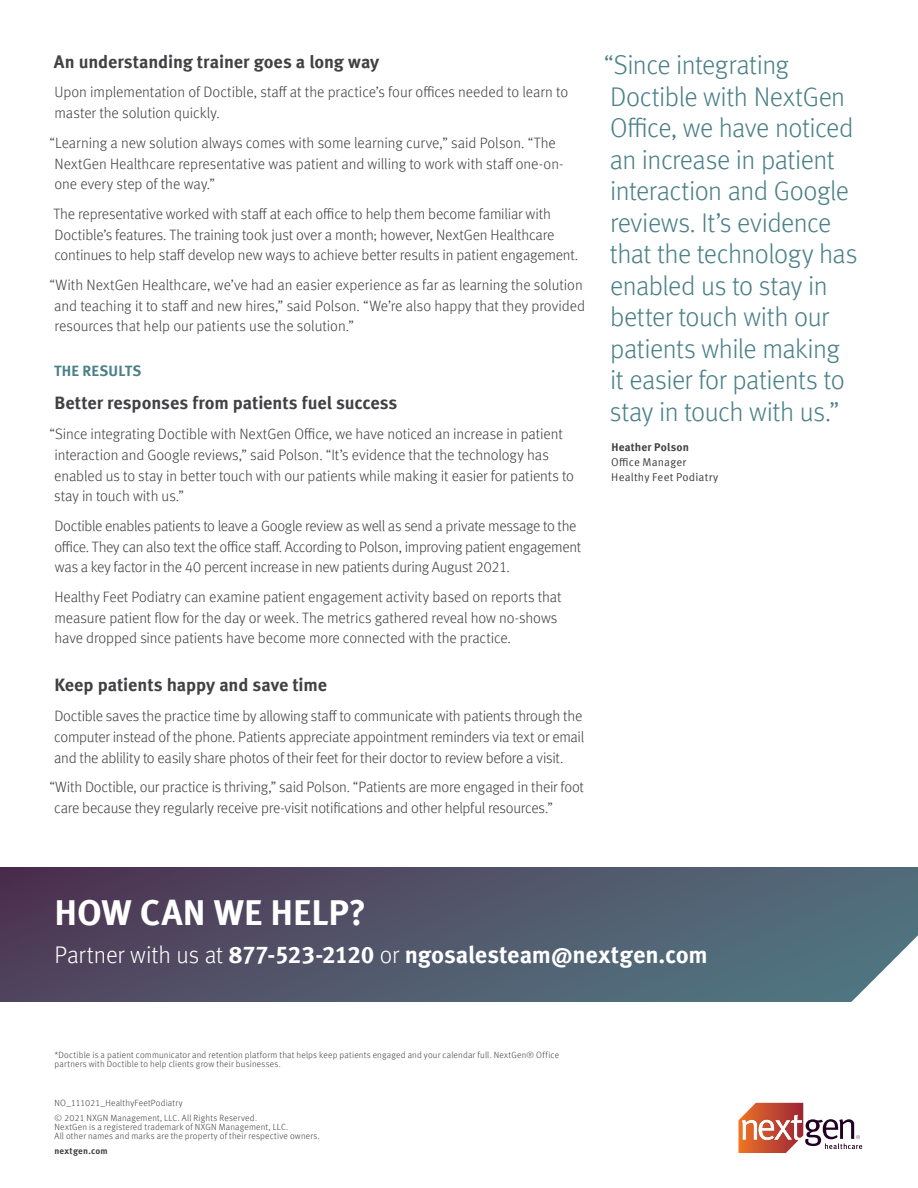
<style>
.page{position:relative;width:918px;height:1188px;background:#fff}
.page>*{position:absolute;margin:0;border:0;box-sizing:border-box;transform-origin:0 0}
.t1{font:700 36px "Meta Offc";color:#fff}
.t2{font:300 27px/31.5px "Meta Offc";letter-spacing:-.02em;color:#4a8088}
.t3{font:700 24px "Meta Offc";letter-spacing:-.01em;color:#fff}
.t4{font:700 18px "Meta Offc";letter-spacing:-.005em;color:#414042}
.t5{font:300 15px/20.7px "Meta Offc";letter-spacing:-.01em;color:#414042}
.t6{font:700 15px "Meta Offc";letter-spacing:.01em;color:#4a8088}
.t7{font:11.25px/15px "Meta Offc Norm";letter-spacing:.02em;color:#414042}
.t8{font:700 11.25px "Meta Offc";letter-spacing:.015em;color:#414042}
.t9{font:300 9px/9px "Meta Offc";letter-spacing:.02em;color:#414042}
.t10{font:700 9px "Meta Offc";letter-spacing:.025em;color:#414042}
.s1{font-weight:300}
</style>
<div class="page">
<div style="left:0;top:867px;width:918px;height:135px;background:linear-gradient(to right,#4f3b57,#527480)"></div>
<svg style="left:739px;top:1103px;width:123px;height:50px"></svg>
<svg style="left:850px;top:935px;width:68px;height:67px"></svg>
<p class="t4" style="left:54px;top:51px;width:327px">An understanding trainer goes a long way</p>
<p class="t5" style="left:55px;top:82px;width:515px">Upon implementation of Doctible, staff at the practice’s four offices needed to learn to master the solution quickly.</p>
<p class="t5" style="left:54px;top:133px;width:511px;text-indent:-5px">“Learning a new solution always comes with some learning curve,” said Polson. “The<br>NextGen Healthcare representative was patient and willing to work with staff one-on&shy;one every step of the way.”</p>
<p class="t5" style="left:53px;top:204px;width:526px">The representative worked with staff at each office to help them become familiar with<br>Doctible’s features. The training took just over a month; however, NextGen Healthcare continues to help staff develop new ways to achieve better results in patient engagement.</p>
<p class="t5" style="left:54px;top:275px;width:532px;text-indent:-5px">“With NextGen Healthcare, we’ve had an easier experience as far as learning the solution and teaching it to staff and new hires,” said Polson. “We’re also happy that they provided resources that help our patients use the solution.”</p>
<p class="t6" style="left:54px;top:362px;width:89px">THE RESULTS</p>
<p class="t4" style="left:54px;top:392px;width:345px">Better responses from patients fuel success</p>
<p class="t5" style="left:54px;top:424px;width:521px;text-indent:-5px">“Since integrating Doctible with NextGen Office, we have noticed an increase in patient interaction and Google reviews,” said Polson. “It’s evidence that the technology has enabled us to stay in better touch with our patients while making it easier for patients to stay in touch with us.”</p>
<p class="t5" style="left:54px;top:516px;width:528px">Doctible enables patients to leave a Google review as well as send a private message to the office. They can also text the office staff. According to Polson, improving patient engagement was a key factor in the 40 percent increase in new patients during August 2021.</p>
<p class="t5" style="left:54px;top:587px;width:508px">Healthy Feet Podiatry can examine patient engagement activity based on reports that measure patient flow for the day or week. The metrics gathered reveal how no-shows have dropped since patients have become more connected with the practice.</p>
<p class="t4" style="left:54px;top:674px;width:274px">Keep patients happy and save time</p>
<p class="t5" style="left:54px;top:706px;width:532px">Doctible saves the practice time by allowing staff to communicate with patients through the computer instead of the phone. Patients appreciate appointment reminders via text or email and the ablility to easily share photos of their feet for their doctor to review before a visit.</p>
<p class="t5" style="left:54px;top:777px;width:531px;text-indent:-5px">“With Doctible, our practice is thriving,” said Polson. “Patients are more engaged in their foot care because they regularly receive pre-visit notifications and other helpful resources.”</p>
<p class="t2" style="left:604px;top:50px;width:255px">“Since integrating<br>Doctible with NextGen<br>Office, we have noticed an increase in patient interaction and Google reviews. It’s evidence that the technology has enabled us to stay in better touch with our patients while making<br>it easier for patients to stay in touch with us.”</p>
<p class="t8" style="left:612px;top:440px;width:79px">Heather Polson</p>
<p class="t7" style="left:611px;top:455px;width:109px">Office Manager<br>Healthy Feet Podiatry</p>
<h1 class="t1" style="left:54px;top:891px;width:313px">HOW CAN WE HELP?</h1>
<h3 class="t3" style="left:54px;top:940px;width:655px"><span class="s1">Partner with us at</span> 877-523-2120 <span class="s1">or</span> ngosalesteam@nextgen.com</h3>
<p class="t9" style="left:54px;top:1051px;width:506px">*Doctible is a patient communicator and retention platform that helps keep patients engaged and your calendar full. NextGen® Office partners with Doctible to help clients grow their businesses.</p>
<p class="t9" style="left:54px;top:1095px;width:204px;line-height:15px">NO_111021_HealthyFeetPodiatry<br>© 2021 NXGN Management, LLC. All Rights Reserved.</p>
<p class="t9" style="left:54px;top:1122px;width:267px">NextGen is a registered trademark of NXGN Management, LLC.<br>All other names and marks are the property of their respective owners.</p>
<p class="t10" style="left:54px;top:1145px;width:55px">nextgen.com</p>
</div>
